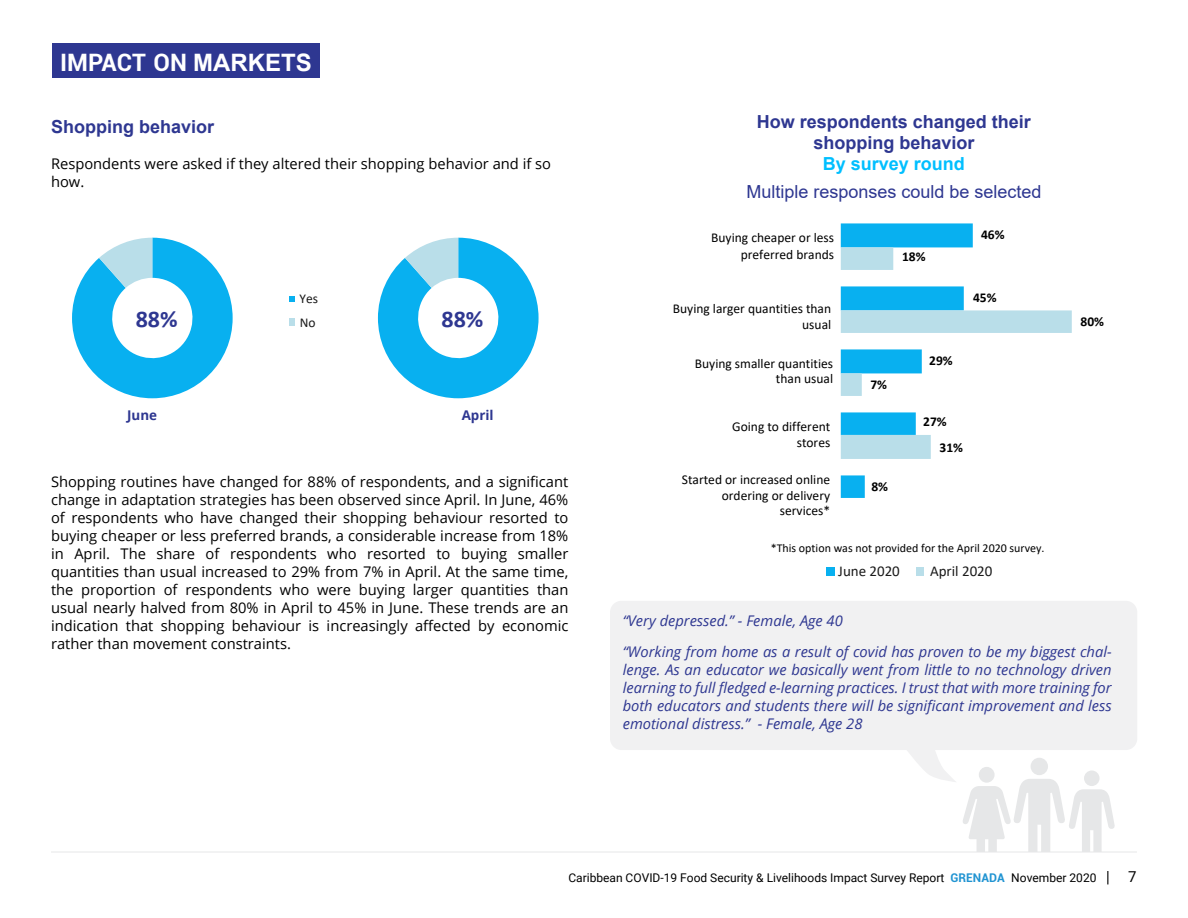
<style>
.page{position:relative;width:1188px;height:918px;background:#fff}
.page>*{position:absolute;margin:0;border:0;box-sizing:border-box;transform-origin:0 0}
.t1{font:700 24px "Roboto";color:#fff}
.t2{font:700 24px "Calibri";color:#2e3791}
.t3{font:700 18px/21px "Arial";color:#2e3791;text-align:center}
.t4{font:18px "Arial";color:#2e3791}
.t5{font:700 18px "Arial";color:#00bfff}
.t6{font:15px "Calibri";color:#1a1a1a}
.t7{font:15px "Roboto";color:#000}
.t8{font:14.7px/18px "Open Sans";color:#000;text-align:justify}
.t9{font:italic 14.7px/18px "Open Sans";color:#2e3791}
.t10{font:14.7px/18px "Open Sans";color:#000}
.t11{font:13.5px/15.1px "Calibri";color:#000;text-align:right}
.t12{font:700 13.5px "Calibri";color:#000}
.t13{font:13.5px/23.5px "Calibri";color:#1a1a1a}
.t14{font:700 13.35px "Open Sans";color:#2e3791}
.t15{font:12px "Roboto";color:#000}
.t16{font:12px "Calibri";color:#000}
.s1{font-family:"Arial"}
.s2{font-weight:700;color:#2194d2}
.s3{font-style:inherit}
</style>
<div class="page">
<div style="left:610px;top:601px;width:527px;height:149px;background:#f1f1f2;border-radius:11px"></div>
<svg style="left:841px;top:223px;width:132px;height:275px"></svg>
<svg style="left:841px;top:247px;width:231px;height:212px"></svg>
<div style="left:826px;top:567px;width:9px;height:9px;background:#08b0f0"></div>
<div style="left:916px;top:567px;width:7px;height:9px;background:#b9dee9"></div>
<svg style="left:902px;top:750px;width:213px;height:134px"></svg>
<hr style="left:51px;top:852px;width:1086px;height:1px;background:#e6e7e8">
<svg style="left:72px;top:238px;width:161px;height:160px"></svg>
<svg style="left:289px;top:296px;width:6px;height:6px"></svg>
<div style="left:289px;top:318px;width:6px;height:8px;background:#b9dee9"></div>
<svg style="left:378px;top:238px;width:161px;height:160px"></svg>
<div style="left:52px;top:43px;width:268px;height:35px;background:#2e3791"></div>
<h1 class="t1" style="left:60px;top:46px;width:253px">IMPACT ON <span class="s1">MARKETS</span></h1>
<p class="t3" style="left:51px;top:117px;width:165px">Shopping behavior</p>
<p class="t10" style="left:51px;top:154px;width:502px">Respondents were asked if they altered their shopping behavior and if so how.</p>
<p class="t3" style="left:757px;top:111px;width:276px">How respondents changed their shopping behavior</p>
<p class="t5" style="left:823px;top:151px;width:144px">By survey round</p>
<p class="t4" style="left:746px;top:179px;width:297px">Multiple responses could be selected</p>
<p class="t11" style="left:711px;top:229px;width:124px;line-height:16.8px">Buying cheaper or less preferred brands</p>
<p class="t12" style="left:902px;top:247px;width:25px">18%</p>
<p class="t12" style="left:981px;top:225px;width:25px">46%</p>
<h1 class="t2" style="left:136px;top:302px;width:43px">88%</h1>
<p class="t13" style="left:300px;top:287px;width:20px">Yes<br>No</p>
<h1 class="t2" style="left:442px;top:302px;width:43px">88%</h1>
<p class="t14" style="left:127px;top:406px;width:31px">June</p>
<p class="t14" style="left:462px;top:406px;width:33px">April</p>
<p class="t8" style="left:51px;top:473px;width:519px">Shopping routines have changed for 88% of respondents, and a significant change in adaptation strategies has been observed since April. In June, 46% of respondents who have changed their shopping behaviour resorted to buying cheaper or less preferred brands, a considerable increase from 18% in April. The share of respondents who resorted to buying smaller quantities than usual increased to 29% from 7% in April. At the same time, the proportion of respondents who were buying larger quantities than usual nearly halved from 80% in April to 45% in June. These trends are an indication that shopping behaviour is increasingly affected by economic rather than movement constraints.</p>
<p class="t11" style="left:673px;top:300px;width:160px;line-height:16.2px">Buying larger quantities than usual</p>
<p class="t11" style="left:695px;top:356px;width:140px">Buying smaller quantities than usual</p>
<p class="t11" style="left:732px;top:418px;width:100px;line-height:16.2px">Going to different stores</p>
<p class="t11" style="left:682px;top:472px;width:150px">Started or increased online ordering or delivery services*</p>
<p class="t12" style="left:870px;top:375px;width:18px">7%</p>
<p class="t12" style="left:871px;top:477px;width:18px">8%</p>
<p class="t12" style="left:973px;top:288px;width:25px">45%</p>
<p class="t12" style="left:929px;top:351px;width:25px">29%</p>
<p class="t12" style="left:923px;top:412px;width:25px">27%</p>
<p class="t12" style="left:940px;top:438px;width:25px">31%</p>
<p class="t16" style="left:771px;top:539px;width:275px">*This option was not provided for the April 2020 survey.</p>
<p class="t6" style="left:838px;top:561px;width:63px">June 2020</p>
<p class="t6" style="left:930px;top:561px;width:64px">April 2020</p>
<p class="t12" style="left:1080px;top:312px;width:25px">80%</p>
<p class="t9" style="left:623px;top:605px;width:490px;line-height:30.8px">“Very depressed.” - Female, Age 40<br>“Working from home as a result of covid has proven to be my biggest chal-</p>
<p class="t9" style="left:623px;top:660px;width:490px;text-align:justify">lenge. As an educator we basically went from little to no technology driven learning to full fledged e-learning practices. I trust that with more training for both educators and students there will be significant improvement and less emotional distress.” - Female, Age 28</p>
<p class="t15" style="left:568px;top:869px;width:530px">Caribbean COVID-19 Food Security &amp; Livelihoods Impact Survey Report <span class="s2">GRENADA</span> <span class="s3">November</span> 2020</p>
<p class="t7" style="left:1128px;top:867px;width:10px">7</p>
</div>
